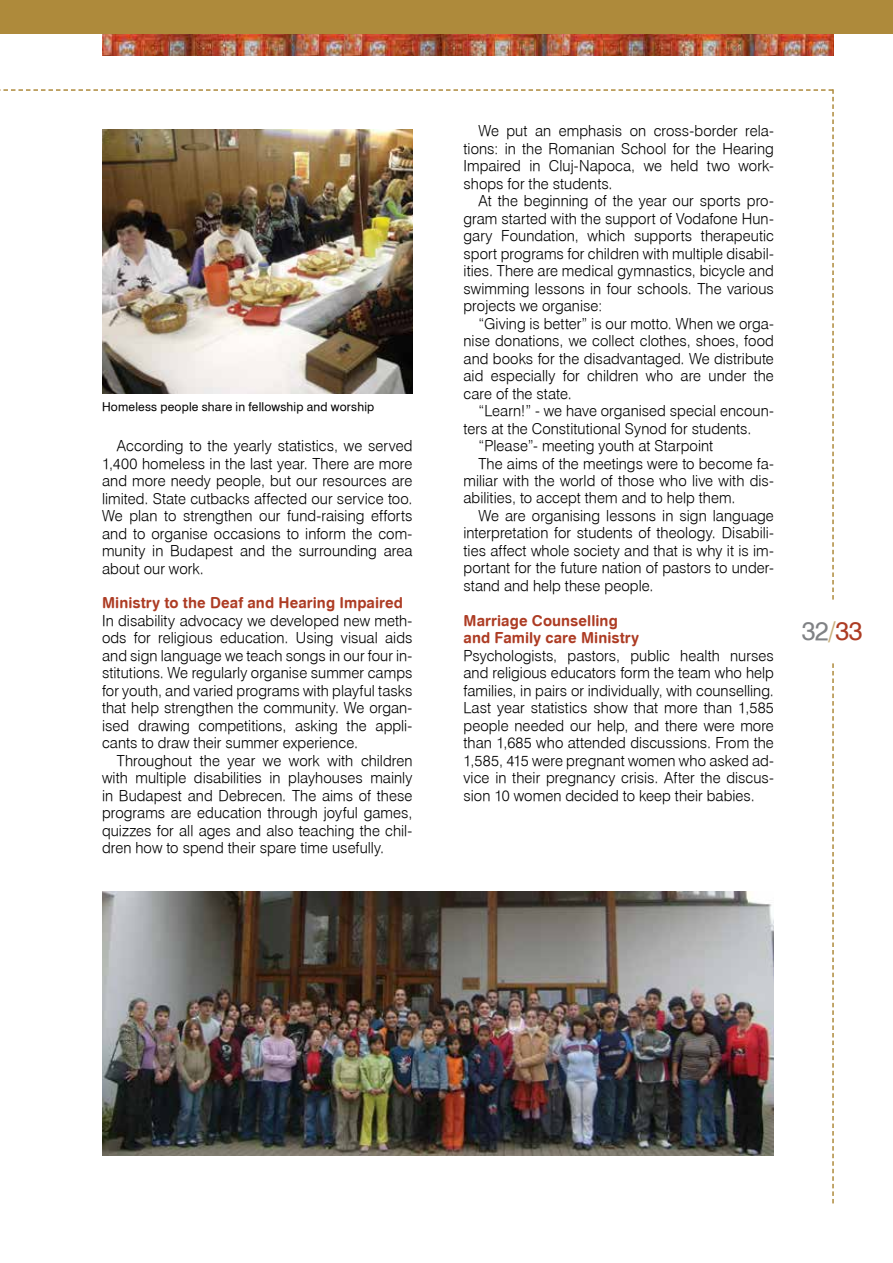
<style>
.page{position:relative;width:893px;height:1263px;background:#fff}
.page>*{position:absolute;margin:0;border:0;box-sizing:border-box;transform-origin:0 0}
.t1{font:25.5px "Swiss 721 PFL";color:#808285}
.t2{font:15px/17.5px "Swiss 721 Lt PFL";letter-spacing:.005em;color:#000;text-align:justify}
.t3{font:700 15px/17.5px "Swiss 721 Rd PFL";letter-spacing:.005em;color:#ad3c24}
.t4{font:12px "Swiss 721 PFL";color:#000}
.s1{color:#c9b07e}
.s2{color:#ad3c24}
</style>
<div class="page">
<div style="left:0;top:0;width:893px;height:34px;background:#ae8a3b"></div>
<img style="left:102px;top:34px;width:731px;height:21px">
<svg style="left:832px;top:663px;width:2px;height:540px"></svg>
<svg style="left:0;top:89px;width:834px;height:511px"></svg>
<img style="left:102px;top:130px;width:310px;height:263px">
<img style="left:102px;top:892px;width:672px;height:264px">
<p class="t4" style="left:102px;top:400px;width:274px">Homeless people share in fellowship and worship</p>
<p class="t2" style="left:102px;top:437px;width:312px;text-indent:15px">According to the yearly statistics, we served 1,400 homeless in the last year. There are more and more needy people, but our resources are limited. State cutbacks affected our service too.<br>We plan to strengthen our fund-raising efforts and to organise occasions to inform the com&shy;munity in Budapest and the surrounding area about our work.</p>
<p class="t3" style="left:102px;top:594px;width:303px">Ministry to the Deaf and Hearing Impaired</p>
<p class="t2" style="left:102px;top:612px;width:312px">In disability advocacy we developed new meth&shy;ods for religious education. Using visual aids and sign language we teach songs in our four in&shy;stitutions. We regularly organise summer camps for youth, and varied programs with playful tasks that help strengthen the community. We organ&shy;ised drawing competitions, asking the appli&shy;cants to draw their summer experience.</p>
<p class="t2" style="left:102px;top:751px;width:312px;text-indent:15px">Throughout the year we work with children with multiple disabilities in playhouses mainly in Budapest and Debrecen. The aims of these programs are education through joyful games, quizzes for all ages and also teaching the chil&shy;dren how to spend their spare time usefully.</p>
<p class="t2" style="left:463px;top:122px;width:312px;text-indent:15px">We put an emphasis on cross-border rela&shy;tions: in the Romanian School for the Hearing Impaired in Cluj-N apoca, we held two work&shy;shops for the students.</p>
<p class="t2" style="left:463px;top:192px;width:312px;text-indent:15px">At the beginning of the year our sports pro&shy;gram started with the support of Vodafone Hun&shy;gary Foundation, which supports therapeutic sport programs for children with multiple disabil&shy;ities. There are medical gymnastics, bicycle and swimming lessons in four schools. The various projects we organise:</p>
<p class="t2" style="left:463px;top:314px;width:312px;text-indent:15px">“Giving is better” is our motto. When we orga&shy;nise donations, we collect clothes, shoes, food and books for the disadvantaged. We distribute aid especially for children who are under the care of the state.</p>
<p class="t2" style="left:478px;top:402px;width:297px">“Learn!” - we have organised special encoun-</p>
<p class="t2" style="left:463px;top:419px;width:289px">ters at the Constitutional Synod for students.</p>
<p class="t2" style="left:478px;top:437px;width:236px">“Please”- meeting youth at Starpoint</p>
<p class="t2" style="left:478px;top:454px;width:297px">The aims of the meetings were to become fa-</p>
<p class="t2" style="left:463px;top:472px;width:312px">miliar with the world of those who live with dis-</p>
<p class="t2" style="left:463px;top:489px;width:274px">abilities, to accept them and to help them.</p>
<p class="t2" style="left:478px;top:507px;width:297px">We are organising lessons in sign language</p>
<p class="t2" style="left:463px;top:524px;width:312px">interpretation for students of theology. Disabili-</p>
<p class="t2" style="left:463px;top:542px;width:312px">ties affect whole society and that is why it is im-</p>
<p class="t2" style="left:463px;top:559px;width:312px">portant for the future nation of pastors to under-</p>
<p class="t2" style="left:463px;top:577px;width:192px">stand and help these people.</p>
<p class="t3" style="left:463px;top:611px;width:177px">Marriage Counselling and Family care Ministry</p>
<p class="t2" style="left:463px;top:646px;width:312px">Psychologists, pastors, public health nurses and religious educators form the team who help families, in pairs or individually, with counselling.<br>Last year statistics show that more than 1,585 people needed our help, and there were more than 1,685 who attended discussions. From the 1,585, 415 were pregnant women who asked ad&shy;vice in their pregnancy crisis. After the discus&shy;sion 10 women decided to keep their babies.</p>
<h1 class="t1" style="left:802px;top:615px;width:62px">32<span class="s1">/</span><span class="s2">33</span></h1>
</div>
